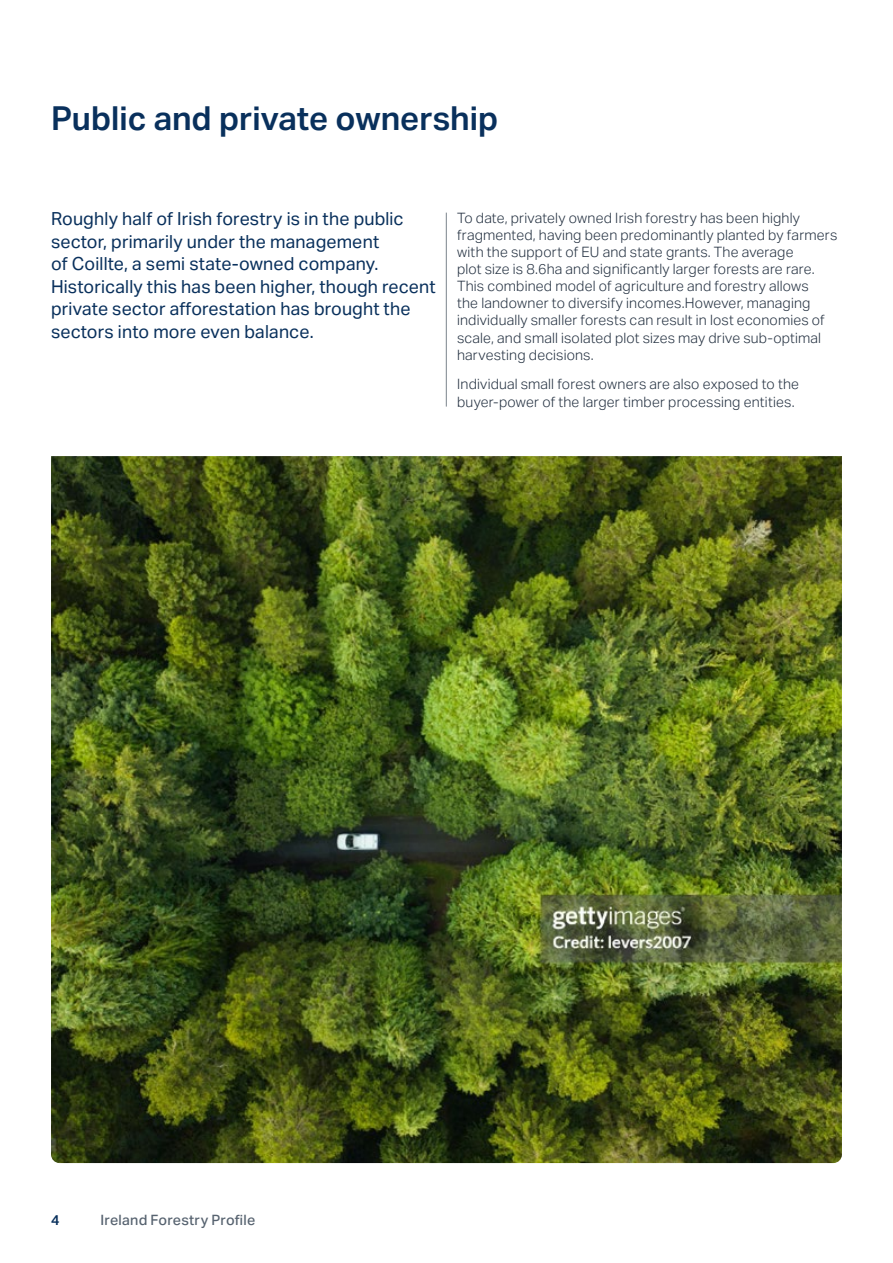
<style>
.page{position:relative;width:893px;height:1263px;background:#fff}
.page>*{position:absolute;margin:0;border:0;box-sizing:border-box;transform-origin:0 0}
.t1{font:600 33px "Aktiv Grotesk";color:#09305c}
.t2{font:18px/22.5px "Aktiv Grotesk";letter-spacing:.005em;color:#09305c}
.t3{font:300 14.25px/17.1px "Aktiv Grotesk";letter-spacing:.01em;color:#233040}
.t4{font:500 14.25px "Aktiv Grotesk";letter-spacing:.015em;color:#576370}
.t5{font:600 14.25px "Aktiv Grotesk";color:#09305c}
</style>
<div class="page">
<hr style="left:446px;top:213px;width:1px;height:194px;background:#7b838c">
<img style="left:51px;top:456px;width:791px;height:707px">
<h1 class="t1" style="left:51px;top:99px;width:449px">Public and private ownership</h1>
<p class="t2" style="left:51px;top:208px;width:386px">Roughly half of Irish forestry is in the public sector, primarily under the management<br>of Coillte, a semi state-owned company.<br>Historically this has been higher, though recent private sector afforestation has brought the sectors into more even balance.</p>
<p class="t3" style="left:457px;top:209px;width:382px">To date, privately owned Irish forestry has been highly fragmented, having been predominantly planted by farmers with the support of EU and state grants. The average<br>plot size is 8.6ha and significantly larger forests are rare.<br>This combined model of agriculture and forestry allows<br>the landowner to diversify incomes.However, managing individually smaller forests can result in lost economies of scale, and small isolated plot sizes may drive sub-optimal harvesting decisions.</p>
<p class="t3" style="left:457px;top:376px;width:343px">Individual small forest owners are also exposed to the buyer-power of the larger timber processing entities.</p>
<p class="t5" style="left:51px;top:1211px;width:10px">4</p>
<p class="t4" style="left:101px;top:1211px;width:156px">Ireland Forestry Profile</p>
</div>
